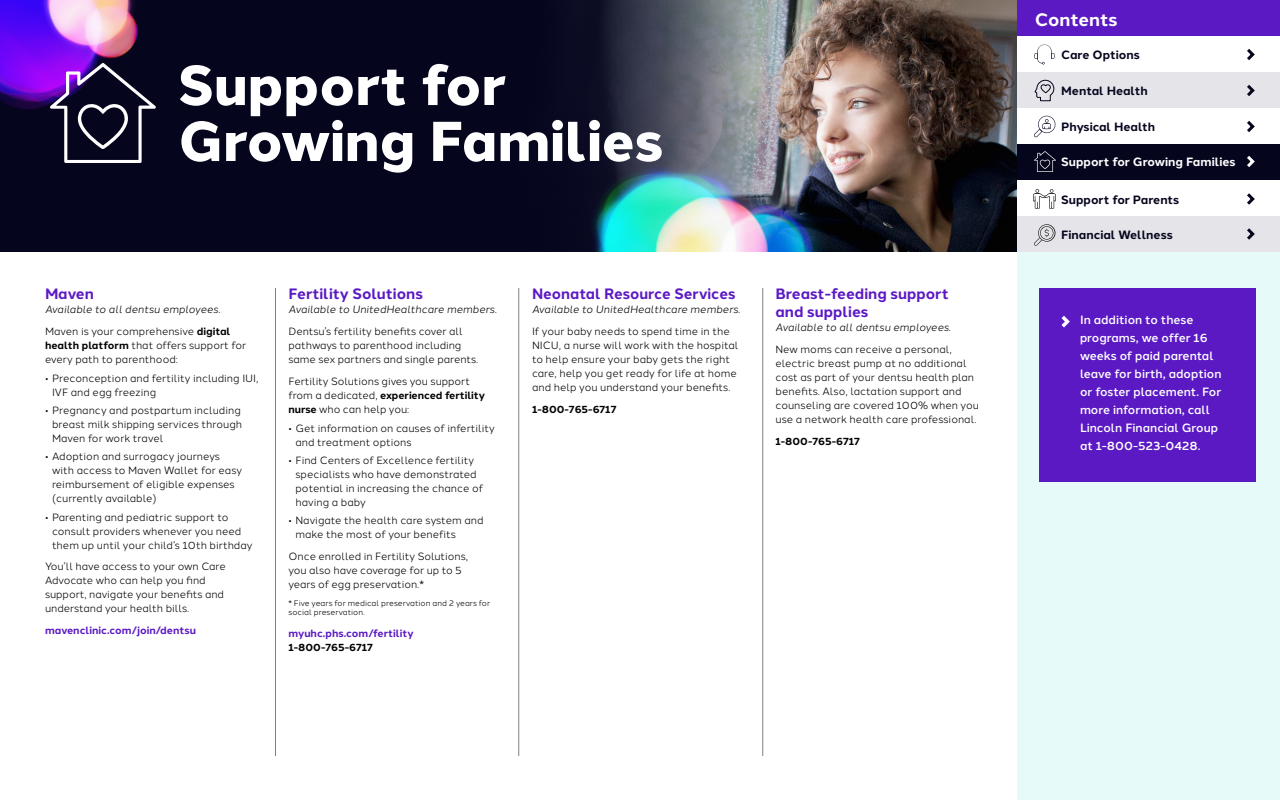
<style>
.page{position:relative;width:1280px;height:800px;background:#fff}
.page>*{position:absolute;margin:0;border:0;box-sizing:border-box;transform-origin:0 0}
.t1{font:800 56px/56px "Halcom";color:#fff}
.t2{font:700 18px "Halcom";color:#fff}
.t3{font:700 15px/18px "Halcom";color:#5b19c4}
.t4{font:500 12px/18px "Halcom";color:#fff}
.t5{font:700 12px "Halcom";color:#05051e}
.t6{font:700 12px "Halcom";color:#fff}
.t7{font:10.5px/14px "Halcom";color:#000}
.t8{font:italic 10.5px "Halcom";color:#000}
.t9{font:700 10.5px "Halcom";color:#5b19c4}
.t10{font:700 10.5px "Halcom";color:#000}
.t11{font:8px/9.6px "Halcom";color:#000}
.s1{font-weight:700}
</style>
<div class="page">
<div style="left:0;top:0;width:1017px;height:252px;background:#05051e"></div>
<img style="left:0;top:0;width:139px;height:109px">
<div style="left:1017px;top:252px;width:263px;height:548px;background:#e6fafa"></div>
<div style="left:1017px;top:72px;width:263px;height:36px;background:#e5e5e9"></div>
<div style="left:1017px;top:216px;width:263px;height:36px;background:#e5e5e9"></div>
<svg style="left:1247px;top:48px;width:8px;height:13px"></svg>
<svg style="left:1034px;top:45px;width:20px;height:19px"></svg>
<svg style="left:1247px;top:120px;width:8px;height:13px"></svg>
<svg style="left:1034px;top:116px;width:21px;height:21px"></svg>
<svg style="left:1247px;top:84px;width:8px;height:12px"></svg>
<svg style="left:1034px;top:80px;width:20px;height:21px"></svg>
<svg style="left:1247px;top:193px;width:8px;height:12px"></svg>
<svg style="left:1033px;top:189px;width:23px;height:20px"></svg>
<hr style="left:275px;top:288px;width:1px;height:468px;background:#808080">
<hr style="left:518px;top:288px;width:1px;height:468px;background:#808080">
<hr style="left:762px;top:288px;width:1px;height:468px;background:#808080">
<svg style="left:1247px;top:228px;width:8px;height:12px"></svg>
<svg style="left:1034px;top:224px;width:21px;height:22px"></svg>
<div style="left:1017px;top:144px;width:263px;height:36px;background:#05051e"></div>
<svg style="left:1247px;top:155px;width:8px;height:12px"></svg>
<svg style="left:1034px;top:151px;width:22px;height:21px"></svg>
<div style="left:1017px;top:0;width:263px;height:36px;background:#5b19c4"></div>
<img style="left:599px;top:0;width:418px;height:252px">
<img style="left:592px;top:135px;width:243px;height:117px">
<svg style="left:50px;top:63px;width:106px;height:100px"></svg>
<div style="left:1040px;top:288px;width:216px;height:194px;background:#5b19c4"></div>
<svg style="left:1061px;top:315px;width:9px;height:13px"></svg>
<h2 class="t1" style="left:178px;top:54px;width:487px">Support for<br>Growing Families</h2>
<h3 class="t3" style="left:45px;top:284px;width:50px">Maven</h3>
<p class="t8" style="left:45px;top:301px;width:177px">Available to all dentsu employees.</p>
<p class="t7" style="left:45px;top:324px;width:203px">Maven is your comprehensive <span class="s1">digital health platform</span> that offers support for every path to parenthood:</p>
<p class="t7" style="left:52px;top:370px;width:208px;text-indent:-7px">• Preconception and fertility including IUI,<br>IVF and egg freezing</p>
<p class="t7" style="left:52px;top:402px;width:192px;text-indent:-7px">• Pregnancy and postpartum including breast milk shipping services through<br>Maven for work travel</p>
<p class="t7" style="left:52px;top:449px;width:192px;text-indent:-7px">• Adoption and surrogacy journeys with access to Maven Wallet for easy reimbursement of eligible expenses (currently available)</p>
<p class="t7" style="left:52px;top:509px;width:202px;text-indent:-7px">• Parenting and pediatric support to consult providers whenever you need them up until your child’s 10th birthday</p>
<p class="t7" style="left:45px;top:559px;width:182px">You’ll have access to your own Care<br>Advocate who can help you find support, navigate your benefits and understand your health bills.</p>
<p class="t9" style="left:45px;top:622px;width:153px">mavenclinic.com/join/dentsu</p>
<h3 class="t3" style="left:288px;top:284px;width:136px">Fertility Solutions</h3>
<p class="t8" style="left:288px;top:301px;width:210px">Available to UnitedHealthcare members.</p>
<p class="t7" style="left:288px;top:324px;width:191px">Dentsu’s fertility benefits cover all pathways to parenthood including same sex partners and single parents.</p>
<p class="t7" style="left:288px;top:374px;width:198px">Fertility Solutions gives you support from a dedicated, <span class="s1">experienced fertility nurse</span> who can help you:</p>
<p class="t7" style="left:296px;top:420px;width:201px;text-indent:-7px">• Get information on causes of infertility and treatment options</p>
<p class="t7" style="left:296px;top:452px;width:189px;text-indent:-7px">• Find Centers of Excellence fertility specialists who have demonstrated potential in increasing the chance of having a baby</p>
<p class="t7" style="left:296px;top:512px;width:190px;text-indent:-7px">• Navigate the health care system and make the most of your benefits</p>
<p class="t7" style="left:288px;top:548px;width:181px">Once enrolled in Fertility Solutions, you also have coverage for up to 5 years of egg preservation.*</p>
<p class="t11" style="left:288px;top:597px;width:203px">* Five years for medical preservation and 2 years for social preservation.</p>
<p class="t9" style="left:288px;top:625px;width:127px">myuhc.phs.com/fertility</p>
<p class="t10" style="left:288px;top:639px;width:86px">1-800-765-6717</p>
<h3 class="t3" style="left:532px;top:284px;width:205px">Neonatal Resource Services</h3>
<p class="t8" style="left:532px;top:301px;width:210px">Available to UnitedHealthcare members.</p>
<p class="t7" style="left:532px;top:324px;width:208px">If your baby needs to spend time in the NICU, a nurse will work with the hospital to help ensure your baby gets the right care, help you get ready for life at home and help you understand your benefits.</p>
<p class="t10" style="left:532px;top:401px;width:86px">1-800-765-6717</p>
<h3 class="t3" style="left:776px;top:284px;width:175px">Breast-feeding support and supplies</h3>
<p class="t8" style="left:776px;top:319px;width:177px">Available to all dentsu employees.</p>
<p class="t7" style="left:776px;top:342px;width:205px">New moms can receive a personal, electric breast pump at no additional cost as part of your dentsu health plan benefits. Also, lactation support and counseling are covered 100% when you use a network health care professional.</p>
<p class="t10" style="left:776px;top:433px;width:86px">1-800-765-6717</p>
<h2 class="t2" style="left:1035px;top:5px;width:84px">Contents</h2>
<p class="t5" style="left:1061px;top:45px;width:80px">Care Options</p>
<p class="t5" style="left:1061px;top:81px;width:88px">Mental Health</p>
<p class="t5" style="left:1061px;top:117px;width:96px">Physical Health</p>
<p class="t6" style="left:1061px;top:152px;width:176px">Support for Growing Families</p>
<p class="t5" style="left:1061px;top:190px;width:120px">Support for Parents</p>
<p class="t5" style="left:1061px;top:225px;width:113px">Financial Wellness</p>
<p class="t4" style="left:1080px;top:310px;width:143px">In addition to these programs, we offer 16 weeks of paid parental leave for birth, adoption or foster placement. For more information, call<br>Lincoln Financial Group at 1-800-523-0428.</p>
</div>
